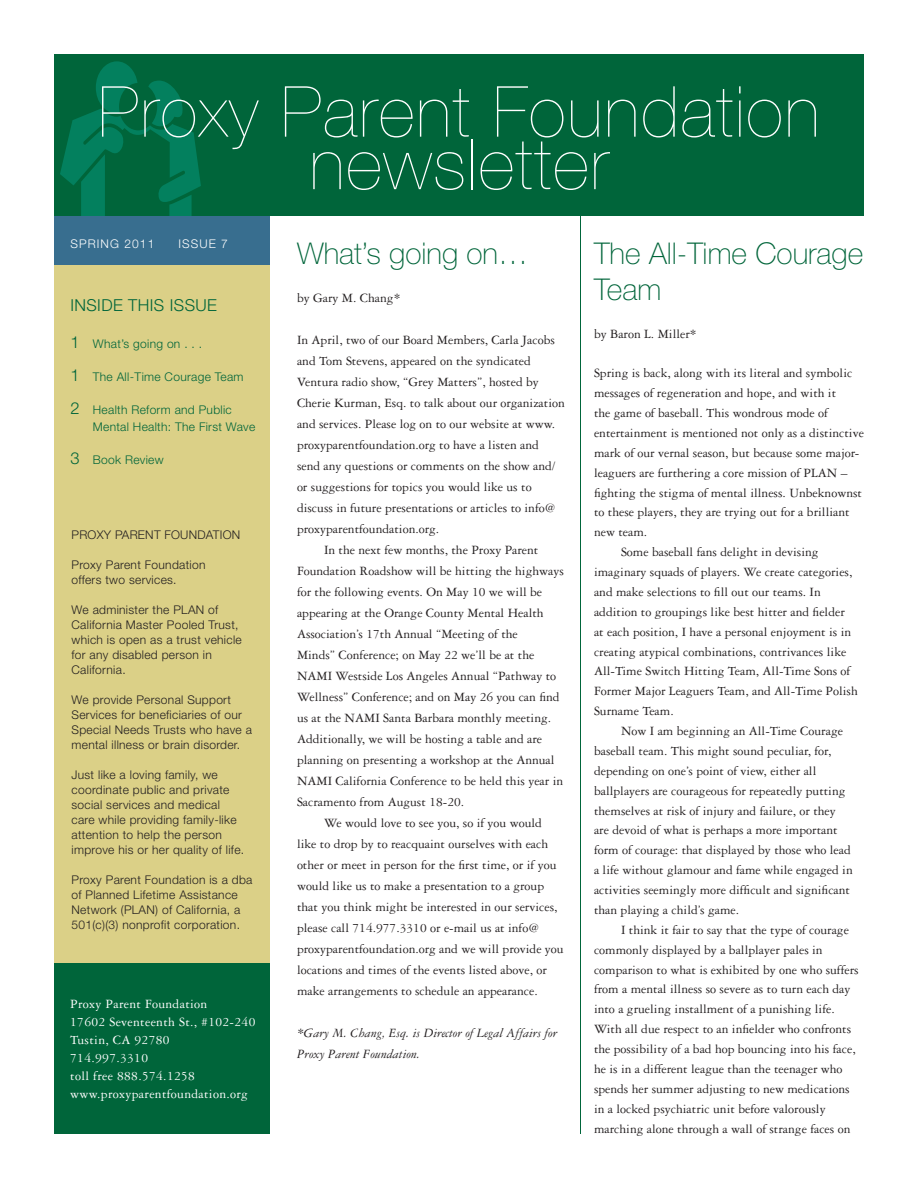
<style>
.page{position:relative;width:918px;height:1188px;background:#fff}
.page>*{position:absolute;margin:0;border:0;box-sizing:border-box;transform-origin:0 0}
.Address{font:200 70.5px "Helvetica Neue";letter-spacing:.025em;color:#fff}
.Address-2{font:100 30px/36px "Helvetica Neue";color:#00653a}
.Address-3{font:300 16.5px "Helvetica Neue";letter-spacing:.025em;color:#00653a}
.t1{font:13.5px/19.8px "Garamond Three";color:#231f20}
.Address-4{font:13.5px "Garamond Three";letter-spacing:.025em;color:#fff}
.t2{font:italic 13.5px/21px "Garamond Three";color:#231f20}
.Address-5{font:300 12px/15px "Helvetica Neue";letter-spacing:.025em;color:#231f20}
.Address-6{font:300 12px/16.5px "Helvetica Neue";letter-spacing:.025em;color:#00653a}
.Address-7{font:300 12px "Helvetica Neue";letter-spacing:.09em;color:#fff}
.s1{font-size:16.5px}
</style>
<div class="page">
<div style="left:54px;top:54px;width:810px;height:162px;background:#00653a"></div>
<svg style="left:60px;top:61px;width:141px;height:155px"></svg>
<div style="left:54px;top:962px;width:216px;height:172px;background:#00653a"></div>
<div style="left:54px;top:216px;width:216px;height:51px;background:#386e8f"></div>
<div style="left:54px;top:266px;width:216px;height:697px;background:#dbd087"></div>
<hr style="left:580px;top:216px;width:1px;height:918px;background:#00653a">
<p class="Address" style="left:98px;top:71px;width:723px">Proxy Parent Foundation</p>
<p class="Address" style="left:309px;top:124px;width:301px">newsletter</p>
<p class="Address-7" style="left:70px;top:236px;width:85px">SPRING 2011</p>
<p class="Address-7" style="left:178px;top:236px;width:51px">ISSUE 7</p>
<p class="Address-3" style="left:70px;top:295px;width:148px">INSIDE THIS ISSUE</p>
<p class="Address-6" style="left:70px;top:335px;width:133px"><span class="s1">1</span> What’s going on . . .</p>
<p class="Address-6" style="left:70px;top:368px;width:175px"><span class="s1">1</span> The All-Time Courage Team</p>
<p class="Address-6" style="left:93px;top:401px;width:164px;text-indent:-22px"><span class="s1">2</span> Health Reform and Public<br>Mental Health: The First Wave</p>
<p class="Address-6" style="left:70px;top:451px;width:95px"><span class="s1">3</span> Book Review</p>
<p class="Address-5" style="left:72px;top:527px;width:170px">PROXY PARENT FOUNDATION</p>
<p class="Address-5" style="left:72px;top:557px;width:135px">Proxy Parent Foundation</p>
<p class="Address-5" style="left:72px;top:572px;width:107px">offers two services.</p>
<p class="Address-5" style="left:72px;top:602px;width:148px">We administer the PLAN of</p>
<p class="Address-5" style="left:72px;top:617px;width:172px">California Master Pooled Trust, which is open as a trust vehicle</p>
<p class="Address-5" style="left:72px;top:647px;width:142px">for any disabled person in</p>
<p class="Address-5" style="left:72px;top:662px;width:56px">California.</p>
<p class="Address-5" style="left:72px;top:692px;width:182px">We provide Personal Support<br>Services for beneficiaries of our<br>Special Needs Trusts who have a mental illness or brain disorder.</p>
<p class="Address-5" style="left:72px;top:767px;width:174px">Just like a loving family, we coordinate public and private social services and medical care while providing family-like attention to help the person improve his or her quality of life.</p>
<p class="Address-5" style="left:72px;top:872px;width:182px">Proxy Parent Foundation is a dba of Planned Lifetime Assistance<br>Network (PLAN) of California, a<br>501(c)(3) nonprofit corporation.</p>
<p class="Address-4" style="left:70px;top:997px;width:139px">Proxy Parent Foundation</p>
<p class="Address-4" style="left:70px;top:1015px;width:187px">17602 Seventeenth St., #102-240</p>
<p class="Address-4" style="left:70px;top:1033px;width:101px">Tustin, CA 92780</p>
<p class="Address-4" style="left:70px;top:1051px;width:79px">714.997.3310</p>
<p class="Address-4" style="left:70px;top:1069px;width:126px">toll free 888.574.1258</p>
<p class="Address-4" style="left:70px;top:1087px;width:179px">www.proxyparentfoundation.org</p>
<p class="Address-2" style="left:297px;top:235px;width:233px">What’s going on…</p>
<p class="t1" style="left:297px;top:288px;width:105px">by Gary M. Chang*</p>
<p class="t1" style="left:297px;top:329px;width:269px;line-height:21px">In April, two of our Board Members, Carla Jacobs and Tom Stevens, appeared on the syndicated Ventura radio show, “Grey Matters”, hosted by Cherie Kurman, Esq. to talk about our organization and services. Please log on to our website at www. proxyparentfoundation.org to have a listen and send any questions or comments on the show and/ or suggestions for topics you would like us to discuss in future presentations or articles to info@ proxyparentfoundation.org.</p>
<p class="t1" style="left:297px;top:539px;width:268px;line-height:21px;text-indent:27px">In the next few months, the Proxy Parent Foundation Roadshow will be hitting the highways for the following events. On May 10 we will be appearing at the Orange County Mental Health Association’s 17th Annual “Meeting of the<br>Minds” Conference; on May 22 we’ll be at the NAMI Westside Los Angeles Annual “Pathway to Wellness” Conference; and on May 26 you can find us at the NAMI Santa Barbara monthly meeting.<br>Additionally, we will be hosting a table and are planning on presenting a workshop at the Annual NAMI California Conference to be held this year in Sacramento from August 18-20.</p>
<p class="t1" style="left:297px;top:812px;width:268px;line-height:21px;text-indent:27px">We would love to see you, so if you would like to drop by to reacquaint ourselves with each other or meet in person for the first time, or if you would like us to make a presentation to a group that you think might be interested in our services, please call 714.977.3310 or e-mail us at info@ proxyparentfoundation.org and we will provide you locations and times of the events listed above, or make arrangements to schedule an appearance.</p>
<p class="t2" style="left:297px;top:1023px;width:262px">*Gary M. Chang, Esq. is Director of Legal Affairs for<br>Proxy Parent Foundation.</p>
<p class="Address-2" style="left:594px;top:235px;width:271px">The All-Time Courage<br>Team</p>
<p class="t1" style="left:594px;top:323px;width:104px">by Baron L. Miller*</p>
<p class="t1" style="left:594px;top:363px;width:271px">Spring is back, along with its literal and symbolic messages of regeneration and hope, and with it<br>the game of baseball. This wondrous mode of entertainment is mentioned not only as a distinctive mark of our vernal season, but because some major&shy;leaguers are furthering a core mission of PLAN – fighting the stigma of mental illness. Unbeknownst to these players, they are trying out for a brilliant new team.</p>
<p class="t1" style="left:594px;top:542px;width:265px;text-indent:27px">Some baseball fans delight in devising imaginary squads of players. We create categories, and make selections to fill out our teams. In addition to groupings like best hitter and fielder at each position, I have a personal enjoyment is in creating atypical combinations, contrivances like All-Time Switch Hitting Team, All-Time Sons of Former Major Leaguers Team, and All-Time Polish Surname Team.</p>
<p class="t1" style="left:594px;top:721px;width:260px;text-indent:27px">Now I am beginning an All-Time Courage baseball team. This might sound peculiar, for, depending on one’s point of view, either all ballplayers are courageous for repeatedly putting themselves at risk of injury and failure, or they are devoid of what is perhaps a more important form of courage: that displayed by those who lead a life without glamour and fame while engaged in activities seemingly more difficult and significant than playing a child’s game.</p>
<p class="t1" style="left:594px;top:920px;width:266px;text-indent:27px">I think it fair to say that the type of courage commonly displayed by a ballplayer pales in comparison to what is exhibited by one who suffers from a mental illness so severe as to turn each day into a grueling installment of a punishing life.<br>With all due respect to an infielder who confronts the possibility of a bad hop bouncing into his face, he is in a different league than the teenager who spends her summer adjusting to new medications in a locked psychiatric unit before valorously marching alone through a wall of strange faces on</p>
</div>
